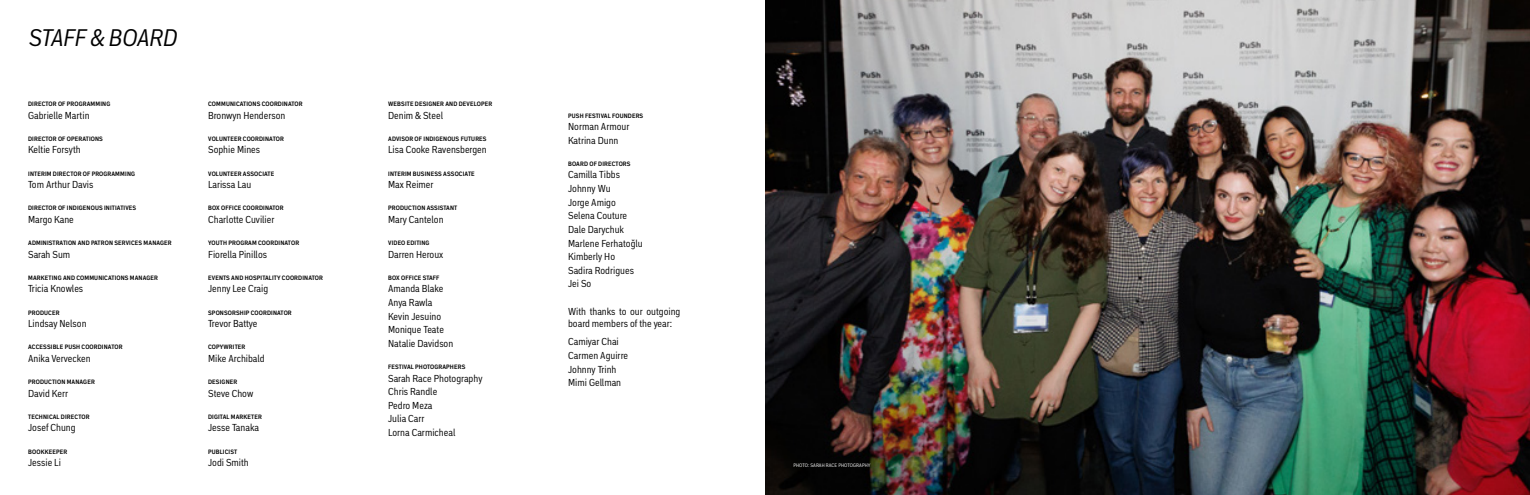
<style>
.page{position:relative;width:1530px;height:495px;background:#fff}
.page>*{position:absolute;margin:0;border:0;box-sizing:border-box;transform-origin:0 0}
.t1{font:italic condensed 23.75px "Embarcadero MVB Pro";letter-spacing:-.02em;color:#000}
.t2{font:condensed 10px/13.6px "Embarcadero MVB Pro";color:#000}
.t3{font:700 condensed 6.25px "Embarcadero MVB Pro";letter-spacing:.02em;color:#000}
.t4{font:condensed 5px "Embarcadero MVB Pro";letter-spacing:.02em;color:#fff}
</style>
<div class="page">
<img style="left:766px;top:0;width:764px;height:495px">
<h1 class="t1" style="left:28px;top:21px;width:150px">STAFF &amp; BOARD</h1>
<p class="t3" style="left:28px;top:99px;width:84px">DIRECTOR OF PROGRAMMING</p>
<p class="t2" style="left:28px;top:108px;width:63px">Gabrielle Martin</p>
<p class="t3" style="left:28px;top:134px;width:76px">DIRECTOR OF OPERATIONS</p>
<p class="t2" style="left:28px;top:143px;width:54px">Keltie Forsyth</p>
<p class="t3" style="left:28px;top:169px;width:108px">INTERIM DIRECTOR OF PROGRAMMING</p>
<p class="t2" style="left:28px;top:177px;width:67px">Tom Arthur Davis</p>
<p class="t3" style="left:28px;top:204px;width:110px">DIRECTOR OF INDIGENOUS INITIATIVES</p>
<p class="t2" style="left:28px;top:212px;width:47px">Margo Kane</p>
<p class="t3" style="left:28px;top:238px;width:145px">ADMINISTRATION AND PATRON SERVICES MANAGER</p>
<p class="t2" style="left:28px;top:247px;width:44px">Sarah Sum</p>
<p class="t3" style="left:28px;top:273px;width:131px">MARKETING AND COMMUNICATIONS MANAGER</p>
<p class="t2" style="left:28px;top:282px;width:57px">Tricia Knowles</p>
<p class="t3" style="left:28px;top:308px;width:33px">PRODUCER</p>
<p class="t2" style="left:28px;top:316px;width:60px">Lindsay Nelson</p>
<p class="t3" style="left:28px;top:343px;width:96px">ACCESSIBLE PUSH COORDINATOR</p>
<p class="t2" style="left:28px;top:351px;width:64px">Anika Vervecken</p>
<p class="t3" style="left:28px;top:377px;width:68px">PRODUCTION MANAGER</p>
<p class="t2" style="left:28px;top:386px;width:42px">David Kerr</p>
<p class="t3" style="left:28px;top:412px;width:63px">TECHNICAL DIRECTOR</p>
<p class="t2" style="left:28px;top:421px;width:49px">Josef Chung</p>
<p class="t3" style="left:28px;top:447px;width:41px">BOOKKEEPER</p>
<p class="t2" style="left:28px;top:455px;width:34px">Jessie Li</p>
<p class="t3" style="left:208px;top:99px;width:96px">COMMUNICATIONS COORDINATOR</p>
<p class="t2" style="left:208px;top:108px;width:79px">Bronwyn Henderson</p>
<p class="t3" style="left:208px;top:134px;width:77px">VOLUNTEER COORDINATOR</p>
<p class="t2" style="left:208px;top:143px;width:54px">Sophie Mines</p>
<p class="t3" style="left:208px;top:169px;width:68px">VOLUNTEER ASSOCIATE</p>
<p class="t2" style="left:208px;top:177px;width:45px">Larissa Lau</p>
<p class="t3" style="left:208px;top:204px;width:77px">BOX OFFICE COORDINATOR</p>
<p class="t2" style="left:208px;top:212px;width:68px">Charlotte Cuvilier</p>
<p class="t3" style="left:208px;top:238px;width:92px">YOUTH PROGRAM COORDINATOR</p>
<p class="t2" style="left:208px;top:247px;width:60px">Fiorella Pinillos</p>
<p class="t3" style="left:208px;top:273px;width:116px">EVENTS AND HOSPITALITY COORDINATOR</p>
<p class="t2" style="left:208px;top:282px;width:62px">Jenny Lee Craig</p>
<p class="t3" style="left:208px;top:308px;width:85px">SPONSORSHIP COORDINATOR</p>
<p class="t2" style="left:208px;top:316px;width:51px">Trevor Battye</p>
<p class="t3" style="left:208px;top:343px;width:39px">COPYWRITER</p>
<p class="t2" style="left:208px;top:351px;width:58px">Mike Archibald</p>
<p class="t3" style="left:208px;top:377px;width:31px">DESIGNER</p>
<p class="t2" style="left:208px;top:386px;width:47px">Steve Chow</p>
<p class="t3" style="left:208px;top:412px;width:55px">DIGITAL MARKETER</p>
<p class="t2" style="left:208px;top:421px;width:52px">Jesse Tanaka</p>
<p class="t3" style="left:208px;top:447px;width:30px">PUBLICIST</p>
<p class="t2" style="left:208px;top:455px;width:42px">Jodi Smith</p>
<p class="t3" style="left:388px;top:99px;width:105px">WEBSITE DESIGNER AND DEVELOPER</p>
<p class="t2" style="left:388px;top:108px;width:56px">Denim &amp; Steel</p>
<p class="t3" style="left:388px;top:134px;width:100px">ADVISOR OF INDIGENOUS FUTURES</p>
<p class="t2" style="left:388px;top:143px;width:100px">Lisa Cooke Ravensbergen</p>
<p class="t3" style="left:388px;top:169px;width:88px">INTERIM BUSINESS ASSOCIATE</p>
<p class="t2" style="left:388px;top:177px;width:47px">Max Reimer</p>
<p class="t3" style="left:388px;top:204px;width:71px">PRODUCTION ASSISTANT</p>
<p class="t2" style="left:388px;top:212px;width:57px">Mary Cantelon</p>
<p class="t3" style="left:388px;top:238px;width:43px">VIDEO EDITING</p>
<p class="t2" style="left:388px;top:247px;width:57px">Darren Heroux</p>
<p class="t3" style="left:388px;top:273px;width:53px">BOX OFFICE STAFF</p>
<p class="t2" style="left:388px;top:282px;width:67px">Amanda Blake<br>Anya Rawla<br>Kevin Jesuino<br>Monique Teate<br>Natalie Davidson</p>
<p class="t3" style="left:388px;top:362px;width:79px">FESTIVAL PHOTOGRAPHERS</p>
<p class="t2" style="left:388px;top:371px;width:96px">Sarah Race Photography<br>Chris Randle<br>Pedro Meza<br>Julia Carr<br>Lorna Carmicheal</p>
<p class="t3" style="left:568px;top:111px;width:77px">PUSH FESTIVAL FOUNDERS</p>
<p class="t2" style="left:568px;top:119px;width:63px">Norman Armour<br>Katrina Dunn</p>
<p class="t3" style="left:568px;top:159px;width:64px">BOARD OF DIRECTORS</p>
<p class="t2" style="left:568px;top:168px;width:76px">Camilla Tibbs<br>Johnny Wu<br>Jorge Amigo<br>Selena Couture<br>Dale Darychuk<br>Marlene Ferhatoğlu<br>Kimberly Ho<br>Sadira Rodrigues<br>Jei So</p>
<p class="t2" style="left:568px;top:305px;width:114px;line-height:12.5px">With thanks to our outgoing board members of the year:</p>
<p class="t2" style="left:568px;top:335px;width:61px">Camiyar Chai<br>Carmen Aguirre<br>Johnny Trinh<br>Mimi Gellman</p>
<p class="t4" style="left:793px;top:461px;width:79px">PHOTO: SARAH RACE PHOTOGRAPHY</p>
</div>
